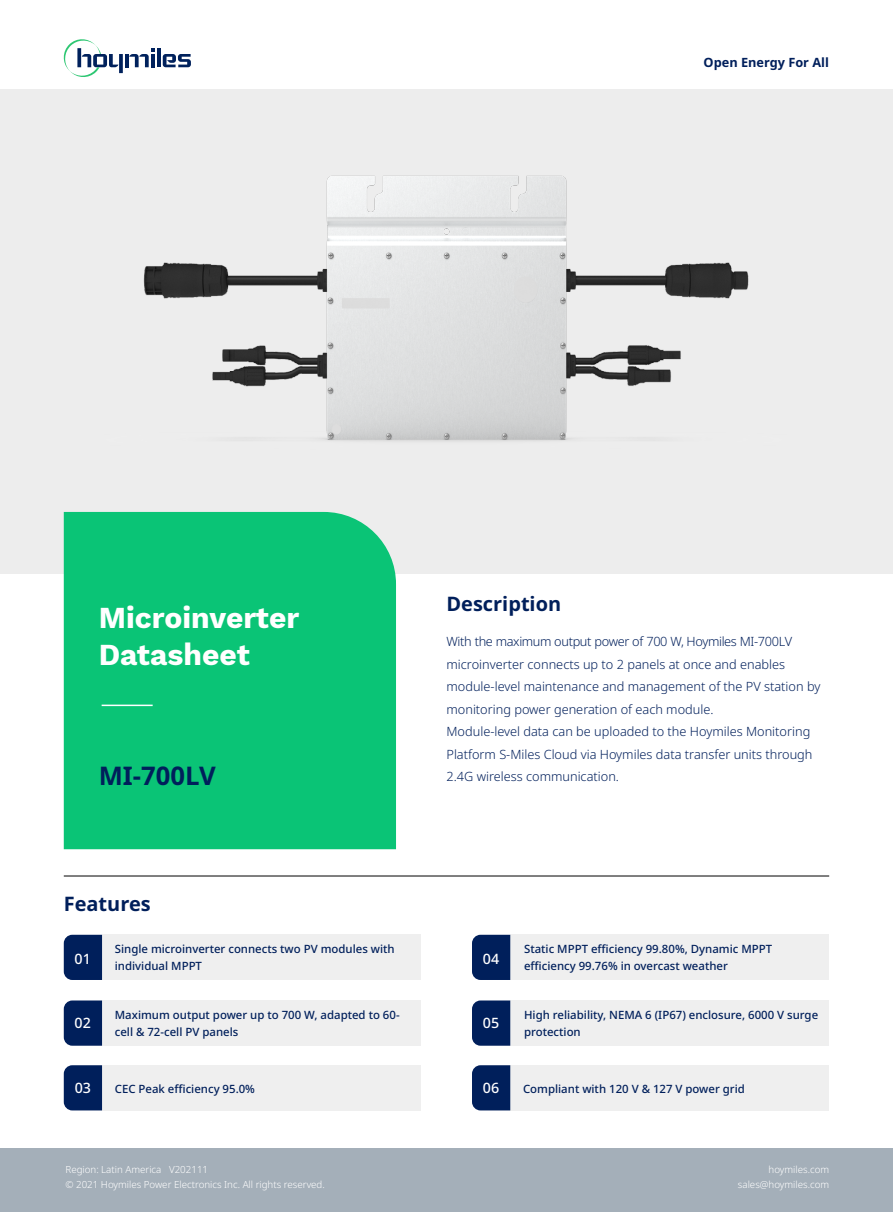
<style>
.page{position:relative;width:893px;height:1212px;background:#fff}
.page>*{position:absolute;margin:0;border:0;box-sizing:border-box;transform-origin:0 0}
.t1{font:700 30px/37.5px "Work Sans";color:#fff}
.t2{font:700 25.65px "Noto Sans";color:#001f5b}
.t3{font:700 19.95px "Noto Sans";color:#001f5b}
.t4{font:500 14.25px "Noto Sans";color:#fff}
.t5{font:300 12.75px/22.5px "Noto Sans";color:#001f5b}
.t6{font:700 12.75px "Noto Sans";color:#001f5b}
.t7{font:500 11.4px/17.1px "Noto Sans";color:#001f5b}
.t8{font:300 9.75px/15px "Noto Sans";color:#fff}
</style>
<div class="page">
<div style="left:0;top:90px;width:893px;height:484px;background:#ededed"></div>
<div style="left:64px;top:512px;width:332px;height:337px;background:#0ac476"></div>
<div style="left:0;top:1148px;width:893px;height:64px;background:#a4afb9"></div>
<hr style="left:64px;top:876px;width:765px;height:1px;background:#000">
<hr style="left:102px;top:704px;width:51px;height:2px;background:#fff">
<div style="left:102px;top:935px;width:319px;height:45px;background:#efefef"></div>
<div style="left:510px;top:935px;width:319px;height:45px;background:#efefef"></div>
<div style="left:64px;top:935px;width:38px;height:45px;background:#001f5b"></div>
<div style="left:472px;top:935px;width:38px;height:45px;background:#001f5b"></div>
<div style="left:102px;top:1000px;width:319px;height:46px;background:#efefef"></div>
<div style="left:510px;top:1000px;width:319px;height:46px;background:#efefef"></div>
<div style="left:102px;top:1065px;width:319px;height:45px;background:#efefef"></div>
<div style="left:510px;top:1065px;width:319px;height:45px;background:#efefef"></div>
<div style="left:64px;top:1000px;width:38px;height:46px;background:#001f5b"></div>
<div style="left:472px;top:1000px;width:38px;height:46px;background:#001f5b"></div>
<div style="left:64px;top:1065px;width:38px;height:45px;background:#001f5b"></div>
<div style="left:472px;top:1065px;width:38px;height:45px;background:#001f5b"></div>
<hr style="left:157px;top:49px;width:4px;height:18px;background:#00215c">
<hr style="left:125px;top:54px;width:4px;height:13px;background:#00215c">
<svg style="left:129px;top:49px;width:26px;height:18px"></svg>
<svg style="left:163px;top:54px;width:28px;height:13px"></svg>
<svg style="left:63px;top:39px;width:60px;height:38px"></svg>
<img style="left:105px;top:175px;width:644px;height:344px">
<p class="t6" style="left:704px;top:53px;width:127px">Open Energy For All</p>
<h1 class="t1" style="left:99px;top:598px;width:202px">Microinverter<br>Datasheet</h1>
<h2 class="t2" style="left:99px;top:758px;width:119px">MI-700LV</h2>
<h3 class="t3" style="left:64px;top:890px;width:88px">Features</h3>
<h3 class="t3" style="left:446px;top:589px;width:116px">Description</h3>
<p class="t5" style="left:446px;top:631px;width:375px">With the maximum output power of 700 W, Hoymiles MI-700LV microinverter connects up to 2 panels at once and enables module-level maintenance and management of the PV station by monitoring power generation of each module.<br>Module-level data can be uploaded to the Hoymiles Monitoring Platform S-Miles Cloud via Hoymiles data transfer units through 2.4G wireless communication.</p>
<p class="t7" style="left:115px;top:940px;width:281px">Single microinverter connects two PV modules with individual MPPT</p>
<p class="t7" style="left:524px;top:940px;width:250px">Static MPPT efficiency 99.80%, Dynamic MPPT efficiency 99.76% in overcast weather</p>
<p class="t7" style="left:115px;top:1006px;width:286px">Maximum output power up to 700 W, adapted to 60- cell &amp; 72-cell PV panels</p>
<p class="t4" style="left:75px;top:949px;width:18px">01</p>
<p class="t4" style="left:483px;top:949px;width:18px">04</p>
<p class="t4" style="left:75px;top:954px;width:18px">01</p>
<p class="t7" style="left:524px;top:1006px;width:296px">High reliability, NEMA 6 (IP67) enclosure, 6000 V surge protection</p>
<p class="t4" style="left:75px;top:1013px;width:18px">02</p>
<p class="t4" style="left:483px;top:1013px;width:18px">05</p>
<p class="t4" style="left:83px;top:1013px;width:10px">3</p>
<p class="t4" style="left:75px;top:1078px;width:18px">03</p>
<p class="t4" style="left:483px;top:1078px;width:18px">06</p>
<p class="t7" style="left:115px;top:1080px;width:142px">CEC Peak efficiency 95.0%</p>
<p class="t7" style="left:523px;top:1080px;width:223px">Compliant with 120 V &amp; 127 V power grid</p>
<p class="t4" style="left:75px;top:1081px;width:18px">05</p>
<p class="t4" style="left:483px;top:1081px;width:18px">05</p>
<p class="t8" style="left:65px;top:1162px;width:261px">Region: Latin America V202111<br>© 2021 Hoymiles Power Electronics Inc. All rights reserved.</p>
<p class="t8" style="left:738px;top:1162px;width:93px;text-align:right">hoymiles.com sales@hoymiles.com</p>
</div>
